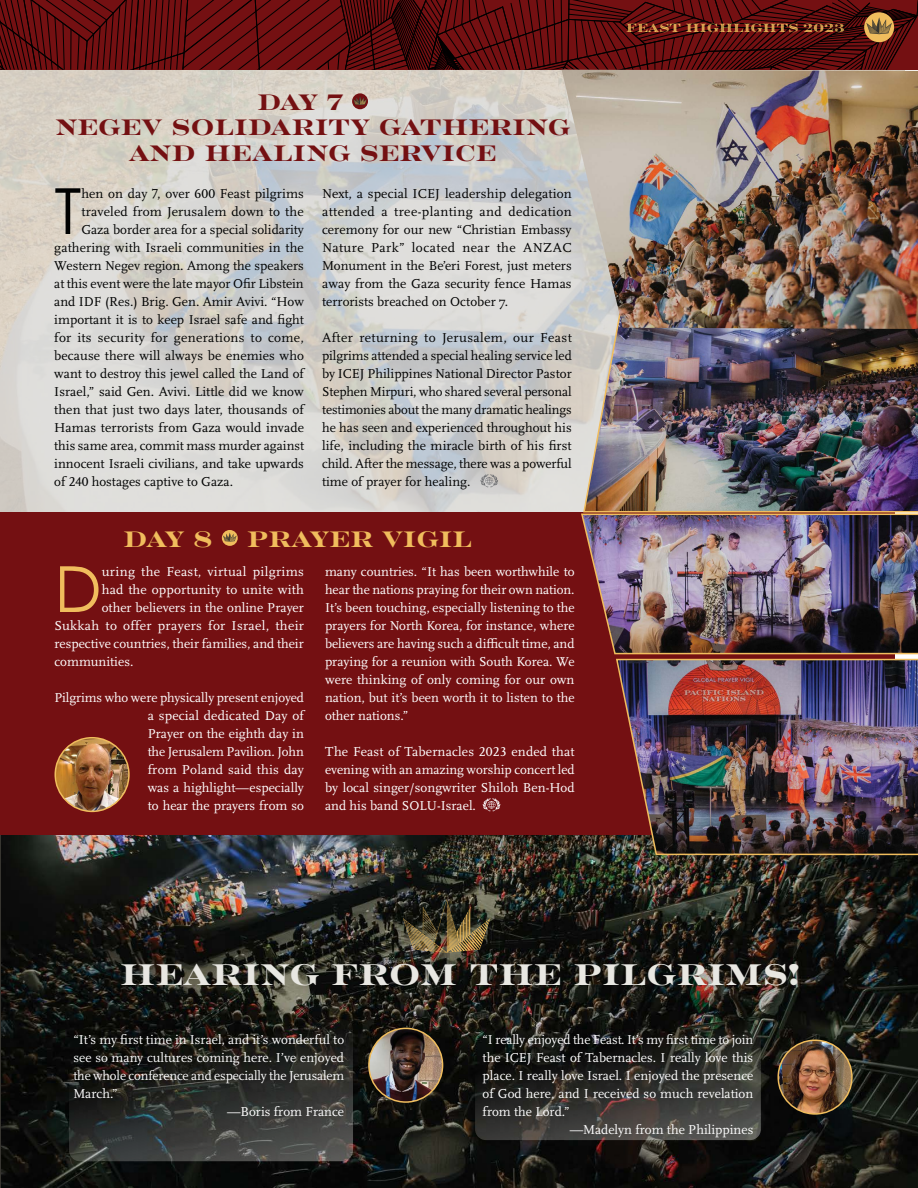
<style>
.page{position:relative;width:918px;height:1188px;background:#fff}
.page>*{position:absolute;margin:0;border:0;box-sizing:border-box;transform-origin:0 0}
.t1{font:63.6px "Century Gothic";color:#000101}
.t2{font:63.6px "Century Gothic";color:#f0bd5d}
.t3{font:30px "Rosella Solid";letter-spacing:.02em;color:#e8e7e2}
.t4{font:22.5px "Rosella Solid";letter-spacing:.02em;color:#741012}
.t5{font:22.5px "Rosella Solid";letter-spacing:.02em;color:#f0bd5d}
.t6{font:13.5px/18px "Scala Pro";color:#fff;text-align:justify}
.t7{font:13.5px/18px "Scala Pro";color:#000;text-align:justify}
.t8{font:13.5px "Scala Pro";color:#000101}
.t9{font:13.5px "Scala Pro";letter-spacing:.025em;color:#fff}
.t10{font:13.5px "Scala Pro";letter-spacing:.02em;color:#000101}
.t11{font:12px "Rosella Inline";letter-spacing:.02em;color:#f0bd5d}
</style>
<div class="page">
<img style="left:0;top:71px;width:582px;height:441px">
<img style="left:1px;top:835px;width:917px;height:353px">
<div style="left:0;top:512px;width:894px;height:323px;background:#741012"></div>
<img style="left:369px;top:1028px;width:74px;height:74px;border-radius:37px">
<div style="left:368px;top:1028px;width:75px;height:75px;border:2px solid #f0bd5d;border-radius:50%"></div>
<img style="left:778px;top:1040px;width:74px;height:74px;border-radius:37px">
<div style="left:777px;top:1040px;width:76px;height:75px;border:2px solid #f0bd5d;border-radius:50%"></div>
<img style="left:55px;top:738px;width:74px;height:73px;border-radius:37px">
<div style="left:55px;top:737px;width:75px;height:75px;border:2px solid #f0bd5d;border-radius:50%"></div>
<svg style="left:69px;top:1019px;width:284px;height:142px;background:#2b2c29"></svg>
<svg style="left:475px;top:1019px;width:286px;height:121px;background:#2e2d2a"></svg>
<svg style="left:222px;top:530px;width:16px;height:16px"></svg>
<svg style="left:223px;top:533px;width:14px;height:9px"></svg>
<svg style="left:480px;top:474px;width:18px;height:13px"></svg>
<svg style="left:352px;top:93px;width:16px;height:16px"></svg>
<svg style="left:353px;top:96px;width:14px;height:9px"></svg>
<svg style="left:483px;top:798px;width:17px;height:13px"></svg>
<img style="left:403px;top:899px;width:87px;height:54px">
<svg style="left:0;top:0;width:918px;height:71px;background:#5c0f10"></svg>
<img style="left:582px;top:329px;width:336px;height:184px">
<img style="left:562px;top:70px;width:356px;height:259px">
<img style="left:581px;top:513px;width:337px;height:142px">
<img style="left:615px;top:658px;width:303px;height:198px">
<h3 class="t4" style="left:257px;top:82px;width:87px">DAY 7</h3>
<h3 class="t4" style="left:55px;top:108px;width:516px">NEGEV SOLIDARITY GATHERING</h3>
<h3 class="t4" style="left:129px;top:133px;width:368px">AND HEALING SERVICE</h3>
<h1 class="t1" style="left:54px;top:167px;width:29px">T</h1>
<p class="t8" style="left:81px;top:186px;width:224px">hen on day 7, over 600 Feast pilgrims</p>
<p class="t8" style="left:81px;top:204px;width:224px">traveled from Jerusalem down to the</p>
<p class="t8" style="left:81px;top:222px;width:224px">Gaza border area for a special solidarity</p>
<p class="t8" style="left:54px;top:240px;width:251px">gathering with Israeli communities in the</p>
<p class="t8" style="left:54px;top:258px;width:251px">Western Negev region. Among the speakers</p>
<p class="t8" style="left:54px;top:276px;width:251px">at this event were the late mayor Ofir Libstein</p>
<p class="t8" style="left:54px;top:294px;width:251px">and IDF (Res.) Brig. Gen. Amir Avivi. “How</p>
<p class="t8" style="left:54px;top:312px;width:251px">important it is to keep Israel safe and fight</p>
<p class="t10" style="left:54px;top:330px;width:251px">for its security for generations to come,</p>
<p class="t8" style="left:54px;top:348px;width:251px">because there will always be enemies who</p>
<p class="t8" style="left:54px;top:366px;width:251px">want to destroy this jewel called the Land of</p>
<p class="t8" style="left:54px;top:384px;width:251px">Israel,” said Gen. Avivi. Little did we know</p>
<p class="t8" style="left:54px;top:402px;width:251px">then that just two days later, thousands of</p>
<p class="t8" style="left:54px;top:420px;width:251px">Hamas terrorists from Gaza would invade</p>
<p class="t8" style="left:54px;top:438px;width:251px">this same area, commit mass murder against</p>
<p class="t8" style="left:54px;top:456px;width:251px">innocent Israeli civilians, and take upwards</p>
<p class="t8" style="left:54px;top:474px;width:180px">of 240 hostages captive to Gaza.</p>
<p class="t7" style="left:322px;top:185px;width:251px">Next, a special ICEJ leadership delegation attended a tree-planting and dedication ceremony for our new “Christian Embassy Nature Park” located near the ANZAC Monument in the Be’eri Forest, just meters away from the Gaza security fence Hamas terrorists breached on October 7.</p>
<p class="t7" style="left:322px;top:329px;width:251px">After returning to Jerusalem, our Feast pilgrims attended a special healing service led by ICEJ Philippines National Director Pastor Stephen Mirpuri, who shared several personal testimonies about the many dramatic healings he has seen and experienced throughout his life, including the miracle birth of his first child. After the message, there was a powerful time of prayer for healing.</p>
<h3 class="t5" style="left:124px;top:519px;width:90px">DAY 8</h3>
<h3 class="t5" style="left:247px;top:519px;width:226px">PRAYER VIGIL</h3>
<h1 class="t2" style="left:54px;top:545px;width:49px">D</h1>
<p class="t9" style="left:102px;top:564px;width:204px">uring the Feast, virtual pilgrims</p>
<p class="t6" style="left:102px;top:581px;width:204px">had the opportunity to unite with</p>
<p class="t6" style="left:102px;top:599px;width:204px">other believers in the online Prayer</p>
<p class="t9" style="left:54px;top:618px;width:251px">Sukkah to offer prayers for Israel, their</p>
<p class="t6" style="left:54px;top:635px;width:251px">respective countries, their families, and their</p>
<p class="t6" style="left:54px;top:653px;width:80px">communities.</p>
<p class="t6" style="left:148px;top:689px;width:158px;text-indent:-93px">Pilgrims who were physically present enjoyed a special dedicated Day of Prayer on the eighth day in the Jerusalem Pavilion. John from Poland said this day was a highlight—especially to hear the prayers from so</p>
<p class="t6" style="left:325px;top:563px;width:251px">many countries. “It has been worthwhile to hear the nations praying for their own nation.<br>It’s been touching, especially listening to the prayers for North Korea, for instance, where believers are having such a difficult time, and praying for a reunion with South Korea. We were thinking of only coming for our own nation, but it’s been worth it to listen to the other nations.”</p>
<p class="t6" style="left:325px;top:743px;width:251px">The Feast of Tabernacles 2023 ended that evening with an amazing worship concert led by local singer/songwriter Shiloh Ben-Hod and his band SOLU-Israel.</p>
<p class="t11" style="left:626px;top:17px;width:220px">FEAST HIGHLIGHTS 2023</p>
<h2 class="t3" style="left:120px;top:949px;width:681px">HEARING FROM THE PILGRIMS!</h2>
<p class="t6" style="left:73px;top:1031px;width:272px">“It’s my first time in Israel, and it’s wonderful to</p>
<p class="t6" style="left:73px;top:1049px;width:272px">see so many cultures coming here. I’ve enjoyed</p>
<p class="t6" style="left:73px;top:1067px;width:272px">the whole conference and especially the Jerusalem</p>
<p class="t6" style="left:73px;top:1085px;width:46px">March.”</p>
<p class="t6" style="left:227px;top:1103px;width:119px">—Boris from France</p>
<p class="t6" style="left:483px;top:1031px;width:272px">“I really enjoyed the Feast. It’s my first time to join</p>
<p class="t6" style="left:483px;top:1049px;width:272px">the ICEJ Feast of Tabernacles. I really love this</p>
<p class="t6" style="left:483px;top:1067px;width:272px">place. I really love Israel. I enjoyed the presence</p>
<p class="t6" style="left:483px;top:1085px;width:272px">of God here, and I received so much revelation</p>
<p class="t6" style="left:483px;top:1103px;width:89px">from the Lord.”</p>
<p class="t6" style="left:570px;top:1121px;width:185px">—Madelyn from the Philippines</p>
</div>
